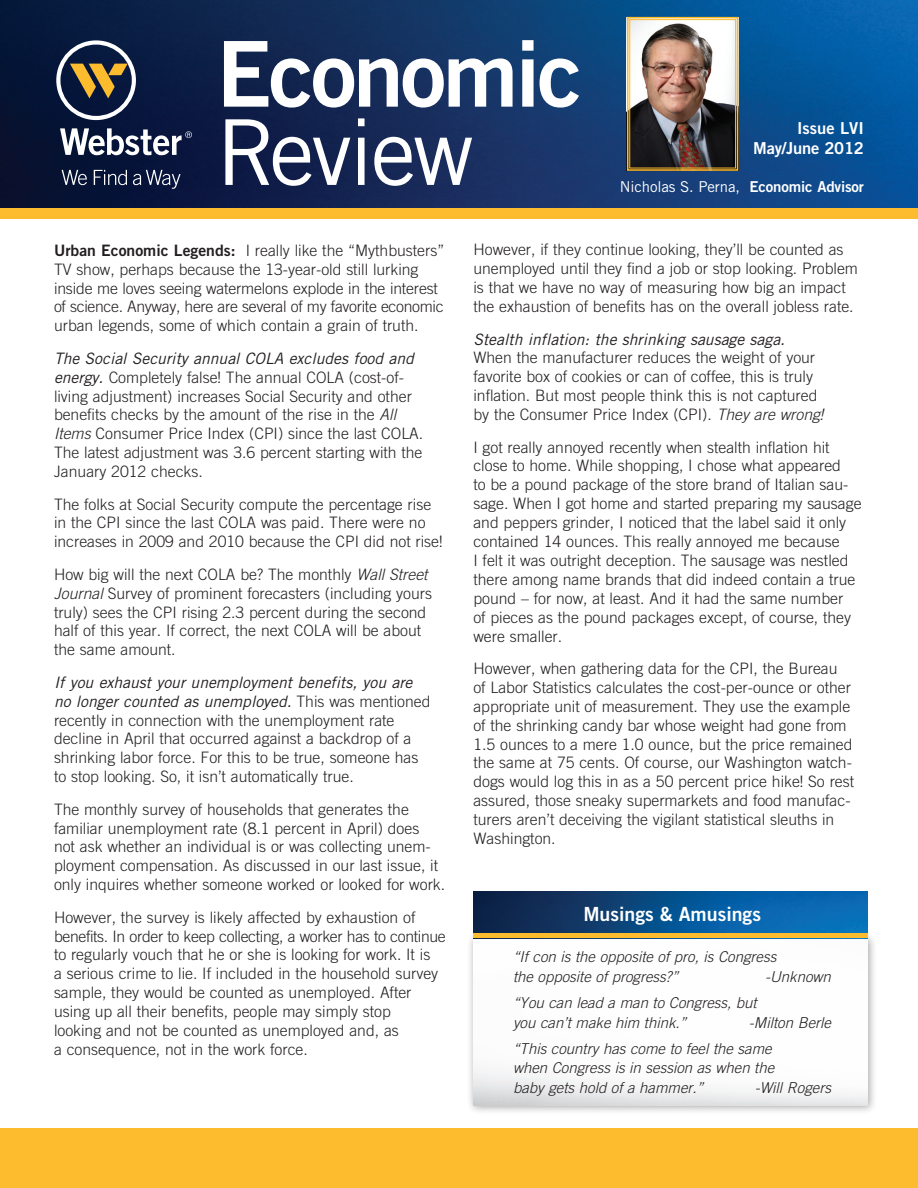
<style>
.page{position:relative;width:918px;height:1188px;background:#fff}
.page>*{position:absolute;margin:0;border:0;box-sizing:border-box;transform-origin:0 0}
.t1{font:90.9px "Trade Gothic Bold Two";letter-spacing:-.035em;color:#fff}
.t2{font:90.9px "Trade Gothic";letter-spacing:-.035em;color:#fff}
.t3{font:19.5px "Trade Gothic Bold Two";color:#fff}
.t4{font:16.5px "Trade Gothic Bold Two";letter-spacing:-.015em;color:#fff}
.body_text{font:300 15.75px/18.9px "Trade Gothic";color:#231f20}
.t5{font:italic 300 15px/19.5px "Trade Gothic";color:#231f20}
.t6{font:15px "Trade Gothic";letter-spacing:-.01em;color:#fff}
.s1{font-family:"Trade Gothic Bold Two"}
.s2{font-family:"Trade Gothic Bold Two";font-weight:400}
.s3{font-weight:400;font-style:italic}
.s4{font-style:italic}
</style>
<div class="page">
<div style="left:0;top:1129px;width:918px;height:59px;background:#fdbb2e"></div>
<img style="left:0;top:0;width:918px;height:208px">
<div style="left:0;top:208px;width:918px;height:11px;background:#fdbb2e"></div>
<img style="left:626px;top:16px;width:113px;height:156px">
<div style="left:629px;top:19px;width:107px;height:149px;border:1px solid #fdbb2e"></div>
<svg style="left:56px;top:40px;width:80px;height:80px;background:#4f5158"></svg>
<svg style="left:62px;top:170px;width:25px;height:15px"></svg>
<svg style="left:94px;top:170px;width:33px;height:15px"></svg>
<svg style="left:133px;top:170px;width:48px;height:19px"></svg>
<svg style="left:60px;top:128px;width:132px;height:27px"></svg>
<div style="left:466px;top:931px;width:411px;height:184px;background:#231f20;opacity:.4"></div>
<img style="left:473px;top:891px;width:395px;height:215px">
<hr style="left:473px;top:934px;width:395px;height:4px;background:#fdbb2e">
<p class="t1" style="left:216px;top:18px;width:368px">Economic</p>
<p class="t2" style="left:216px;top:98px;width:259px">Review</p>
<p class="t4" style="left:797px;top:118px;width:68px">Issue LVI</p>
<p class="t4" style="left:753px;top:138px;width:112px">May/June 2012</p>
<p class="t6" style="left:620px;top:178px;width:246px">Nicholas S. Perna, <span class="s1">Economic Advisor</span></p>
<p class="body_text" style="left:54px;top:241px;width:392px"><span class="s2">Urban Economic Legends:</span> I really like the “Mythbusters” TV show, perhaps because the 13-year-old still lurking inside me loves seeing watermelons explode in the interest of science. Anyway, here are several of my favorite economic urban legends, some of which contain a grain of truth.</p>
<p class="body_text" style="left:54px;top:349px;width:371px"><span class="s3">The Social Security annual COLA excludes food and energy.</span> Completely false! The annual COLA (cost-of&shy;living adjustment) increases Social Security and other benefits checks by the amount of the rise in the <span class="s4">All Items</span> Consumer Price Index (CPI) since the last COLA.<br>The latest adjustment was 3.6 percent starting with the January 2012 checks.</p>
<p class="body_text" style="left:54px;top:494px;width:390px">The folks at Social Security compute the percentage rise in the CPI since the last COLA was paid. There were no increases in 2009 and 2010 because the CPI did not rise!</p>
<p class="body_text" style="left:54px;top:565px;width:380px">How big will the next COLA be? The monthly <span class="s4">Wall Street Journal</span> Survey of prominent forecasters (including yours truly) sees the CPI rising 2.3 percent during the second half of this year. If correct, the next COLA will be about the same amount.</p>
<p class="body_text" style="left:54px;top:673px;width:378px"><span class="s3">If you exhaust your unemployment benefits, you are no longer counted as unemployed.</span> This was mentioned recently in connection with the unemployment rate decline in April that occurred against a backdrop of a shrinking labor force. For this to be true, someone has to stop looking. So, it isn’t automatically true.</p>
<p class="body_text" style="left:54px;top:799px;width:393px">The monthly survey of households that generates the familiar unemployment rate (8.1 percent in April) does<br>not ask whether an individual is or was collecting unem&shy;ployment compensation. As discussed in our last issue, it only inquires whether someone worked or looked for work.</p>
<p class="body_text" style="left:54px;top:907px;width:393px">However, the survey is likely affected by exhaustion of benefits. In order to keep collecting, a worker has to continue to regularly vouch that he or she is looking for work. It is<br>a serious crime to lie. If included in the household survey sample, they would be counted as unemployed. After using up all their benefits, people may simply stop<br>looking and not be counted as unemployed and, as<br>a consequence, not in the work force.</p>
<p class="body_text" style="left:473px;top:240px;width:386px">However, if they continue looking, they’ll be counted as unemployed until they find a job or stop looking. Problem is that we have no way of measuring how big an impact the exhaustion of benefits has on the overall jobless rate.</p>
<p class="body_text" style="left:473px;top:329px;width:352px"><span class="s3">Stealth inflation: the shrinking sausage saga.<br></span>When the manufacturer reduces the weight of your favorite box of cookies or can of coffee, this is truly inflation. But most people think this is not captured by the Consumer Price Index (CPI). <span class="s4">They are wrong!</span></p>
<p class="body_text" style="left:473px;top:437px;width:390px">I got really annoyed recently when stealth inflation hit close to home. While shopping, I chose what appeared<br>to be a pound package of the store brand of Italian sau&shy;sage. When I got home and started preparing my sausage and peppers grinder, I noticed that the label said it only contained 14 ounces. This really annoyed me because<br>I felt it was outright deception. The sausage was nestled there among name brands that did indeed contain a true pound – for now, at least. And it had the same number<br>of pieces as the pound packages except, of course, they were smaller.</p>
<p class="body_text" style="left:473px;top:659px;width:382px">However, when gathering data for the CPI, the Bureau<br>of Labor Statistics calculates the cost-per-ounce or other appropriate unit of measurement. They use the example of the shrinking candy bar whose weight had gone from 1.5 ounces to a mere 1.0 ounce, but the price remained the same at 75 cents. Of course, our Washington watch&shy;dogs would log this in as a 50 percent price hike! So rest assured, those sneaky supermarkets and food manufac&shy;turers aren’t deceiving the vigilant statistical sleuths in Washington.</p>
<p class="t3" style="left:583px;top:902px;width:179px">Musings &amp; Amusings</p>
<p class="t5" style="left:513px;top:947px;width:265px">“If con is the opposite of pro, is Congress the opposite of progress?”</p>
<p class="t5" style="left:765px;top:967px;width:67px">-Unknown</p>
<p class="t5" style="left:513px;top:993px;width:245px">“You can lead a man to Congress, but you can’t make him think.”</p>
<p class="t5" style="left:749px;top:1012px;width:84px">-Milton Berle</p>
<p class="t5" style="left:513px;top:1039px;width:263px">“This country has come to feel the same when Congress is in session as when the baby gets hold of a hammer.”</p>
<p class="t5" style="left:755px;top:1078px;width:78px">-Will Rogers</p>
</div>
